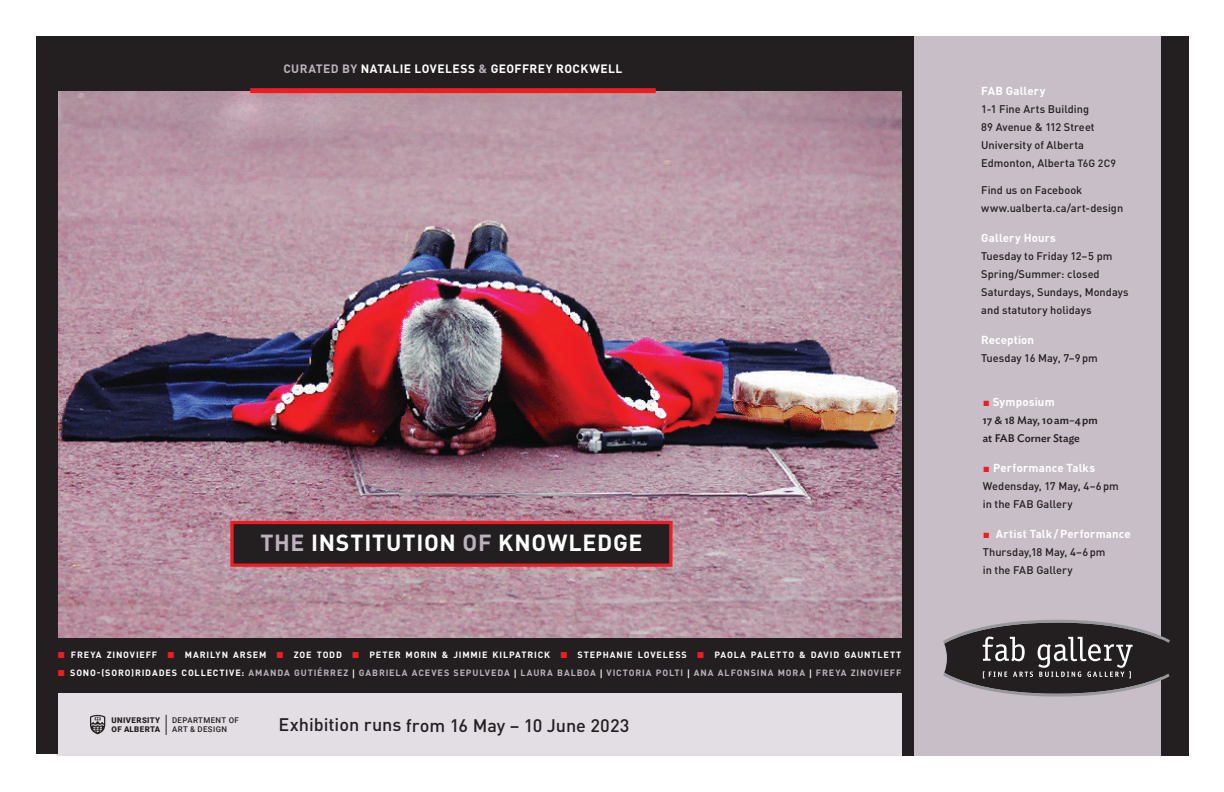
<style>
.page{position:relative;width:1224px;height:792px;background:#fff}
.page>*{position:absolute;margin:0;border:0;box-sizing:border-box;transform-origin:0 0}
.t1{font:700 23px "DIN Pro";letter-spacing:.035em;color:#fff}
.t2{font:500 18px "DIN Pro";letter-spacing:-.005em;color:#231f20}
.t3{font:700 12px "DIN Pro";letter-spacing:.035em;color:#fff}
.t4{font:700 11.5px "DIN Pro";letter-spacing:.01em;color:#fff}
.t5{font:500 11px/18px "DIN Pro";color:#231f20}
.t6{font:500 11px "Ideal Sans";color:#231f20}
.t7{font:700 9px "DIN Pro";letter-spacing:.095em;color:#bdb1bc}
.t8{font:700 9px "DIN Pro";letter-spacing:.095em;color:#fff}
.t9{font:500 7.9px/8.9px "Roboto";letter-spacing:.045em;color:#231f20}
.t10{font:900 7.9px/8.9px "Roboto";letter-spacing:.05em;color:#231f20}
.s1{color:#bdb1bc}
.s2{font-family:"Scala Sans OT";color:#ed1d23}
.s3{color:#fff}
.s4{font-family:"Scala Sans OT";color:#fff}
.s5{font-size:10.5px}
</style>
<div class="page">
<div style="left:57px;top:36px;width:845px;height:657px;background:#231f20"></div>
<img style="left:58px;top:92px;width:844px;height:545px">
<div style="left:57px;top:694px;width:845px;height:62px;background:#e3dee3"></div>
<div style="left:906px;top:36px;width:255px;height:720px;background:#c7bec7"></div>
<div style="left:1161px;top:36px;width:28px;height:720px;background:#231f20"></div>
<svg style="left:943px;top:620px;width:227px;height:77px"></svg>
<svg style="left:90px;top:715px;width:15px;height:19px"></svg>
<svg style="left:166px;top:715px;width:1px;height:20px"></svg>
<div style="left:36px;top:36px;width:22px;height:718px;background:#231f20"></div>
<div style="left:902px;top:36px;width:12px;height:720px;background:#231f20"></div>
<div style="left:232px;top:523px;width:439px;height:42px;background:#231f20"></div>
<div style="left:230px;top:521px;width:442px;height:46px;border:3px solid #ed1d23"></div>
<div style="left:250px;top:88px;width:406px;height:5px;background:#ed1d23"></div>
<p class="t3" style="left:283px;top:59px;width:341px"><span class="s1">CURATED BY</span> NATALIE LOVELESS <span class="s1">&amp;</span> GEOFFREY ROCKWELL</p>
<p class="t1" style="left:260px;top:523px;width:384px"><span class="s1">THE</span> INSTITUTION <span class="s1">OF</span> KNOWLEDGE</p>
<p class="t8" style="left:57px;top:647px;width:846px"><span class="s2">■</span> FREYA ZINOVIEFF <span class="s2">■</span> MARILYN ARSEM <span class="s2">■</span> ZOE TODD <span class="s2">■</span> PETER MORIN &amp; JIMMIE KILPATRICK <span class="s2">■</span> STEPHANIE LOVELESS <span class="s2">■</span> PAOLA PALETTO &amp; DAVID GAUNTLETT</p>
<p class="t7" style="left:57px;top:665px;width:846px"><span class="s2">■</span> <span class="s3">SONO-(SORO)RIDADES COLLECTIVE:</span> AMANDA GUTIÉRREZ <span class="s4">|</span> GABRIELA ACEVES SEPULVEDA <span class="s4">|</span> LAURA BALBOA <span class="s4">|</span> VICTORIA POLTI <span class="s4">|</span> ANA ALFONSINA MORA <span class="s4">|</span> FREYA ZINOVIEFF</p>
<p class="t10" style="left:111px;top:715px;width:50px">UNIVERSITY<br>OF ALBERTA</p>
<p class="t9" style="left:172px;top:716px;width:68px">DEPARTMENT OF<br>ART &amp; DESIGN</p>
<p class="t2" style="left:278px;top:711px;width:353px">Exhibition runs from 16 May – 10 June 2023</p>
<p class="t4" style="left:981px;top:82px;width:66px">FAB Gallery</p>
<p class="t5" style="left:981px;top:99px;width:109px">1-1 Fine Arts Building</p>
<p class="t5" style="left:981px;top:117px;width:115px">89 Avenue &amp; 112 Street</p>
<p class="t5" style="left:981px;top:135px;width:104px">University of Alberta</p>
<p class="t5" style="left:981px;top:153px;width:136px">Edmonton, Alberta <span class="s5">T6G 2C9</span></p>
<p class="t5" style="left:981px;top:180px;width:103px">Find us on Facebook</p>
<p class="t5" style="left:981px;top:198px;width:144px">www.ualberta.ca/art-design</p>
<p class="t4" style="left:981px;top:229px;width:76px">Gallery Hours</p>
<p class="t5" style="left:981px;top:246px;width:133px">Tuesday to Friday 12–5 pm<br>Spring/Summer: closed</p>
<p class="t5" style="left:981px;top:282px;width:149px">Saturdays, Sundays, Mondays and statutory holidays</p>
<p class="t4" style="left:981px;top:331px;width:54px">Reception</p>
<p class="t5" style="left:981px;top:348px;width:118px">Tuesday 16 May, 7–9pm</p>
<p class="t4" style="left:983px;top:392px;width:73px"><span class="s2">▪</span> Symposium</p>
<p class="t6" style="left:983px;top:411px;width:116px">17 &amp; 18 May, 10 am–4 pm</p>
<p class="t6" style="left:983px;top:429px;width:98px">at FAB Corner Stage</p>
<p class="t4" style="left:983px;top:458px;width:114px"><span class="s2">▪</span> Performance Talks</p>
<p class="t5" style="left:983px;top:476px;width:137px">Wedensday, 17 May, 4–6pm</p>
<p class="t5" style="left:983px;top:494px;width:91px">in the FAB Gallery</p>
<p class="t4" style="left:983px;top:524px;width:149px"><span class="s2">▪</span> Artist Talk /Performance</p>
<p class="t5" style="left:983px;top:542px;width:124px">Thursday,18 May, 4–6pm</p>
<p class="t5" style="left:983px;top:560px;width:91px">in the FAB Gallery</p>
</div>
